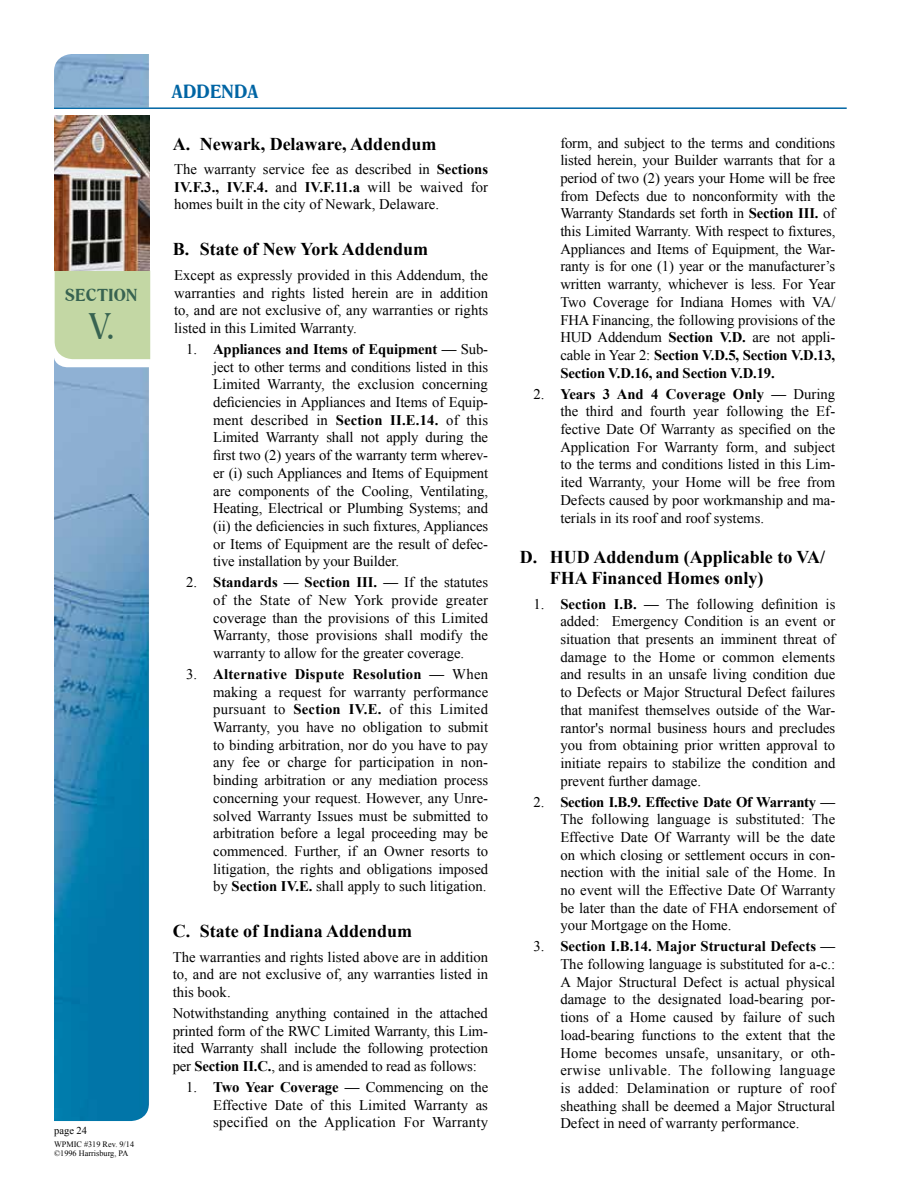
<style>
.page{position:relative;width:918px;height:1188px;background:#fff}
.page>*{position:absolute;margin:0;border:0;box-sizing:border-box;transform-origin:0 0}
.t1{font:36px "Romana BT";color:#386351}
.t2{font:700 18px/21.6px "Times New Roman";color:#000}
.t3{font:700 18px "Romana BT";letter-spacing:.01em;color:#0065a4}
.t4{font:700 16.5px "Romana BT";letter-spacing:.01em;color:#386351}
.t5{font:14.7px/17.7px "Times New Roman";color:#000;text-align:justify}
.t6{font:10.5px "Times New Roman";color:#000}
.t7{font:8.25px/9px "Times New Roman";color:#000}
.s1{font-weight:700}
</style>
<div class="page">
<img style="left:54px;top:54px;width:95px;height:1067px">
<svg style="left:54px;top:109px;width:96px;height:258px"></svg>
<hr style="left:54px;top:107px;width:793px;height:2px;background:#0065a4">
<img style="left:55px;top:115px;width:95px;height:156px">
<p class="t4" style="left:65px;top:285px;width:74px">SECTION</p>
<h1 class="t1" style="left:89px;top:304px;width:28px">V.</h1>
<p class="t6" style="left:54px;top:1123px;width:34px">page 24</p>
<p class="t7" style="left:54px;top:1140px;width:82px">WPMIC #319 Rev. 9/14 ©1996 Harrisburg, PA</p>
<p class="t3" style="left:172px;top:80px;width:88px">ADDENDA</p>
<p class="t2" style="left:173px;top:132px;width:265px">A. Newark, Delaware, Addendum</p>
<p class="t5" style="left:174px;top:160px;width:316px">The warranty service fee as described in <span class="s1">Sections IV.F.3., IV.F.4.</span> and <span class="s1">IV.F.11.a</span> will be waived for homes built in the city of Newark, Delaware.</p>
<p class="t2" style="left:173px;top:238px;width:257px">B. State of New York Addendum</p>
<p class="t5" style="left:174px;top:266px;width:316px">Except as expressly provided in this Addendum, the warranties and rights listed herein are in addition to, and are not exclusive of, any warranties or rights listed in this Limited Warranty.</p>
<p class="t5" style="left:213px;top:340px;width:277px;text-indent:-27px">1. <span class="s1">Appliances and Items of Equipment —</span> Sub&shy;ject to other terms and conditions listed in this Limited Warranty, the exclusion concerning deficiencies in Appliances and Items of Equip&shy;ment described in <span class="s1">Section II.E.14.</span> of this Limited Warranty shall not apply during the first two (2) years of the warranty term wherev&shy;er (i) such Appliances and Items of Equipment are components of the Cooling, Ventilating, Heating, Electrical or Plumbing Systems; and (ii) the deficiencies in such fixtures, Appliances or Items of Equipment are the result of defec&shy;tive installation by your Builder.</p>
<p class="t5" style="left:213px;top:573px;width:277px;text-indent:-27px">2. <span class="s1">Standards — Section III. —</span> If the statutes of the State of New York provide greater coverage than the provisions of this Limited Warranty, those provisions shall modify the warranty to allow for the greater coverage.</p>
<p class="t5" style="left:213px;top:665px;width:277px;text-indent:-27px">3. <span class="s1">Alternative Dispute Resolution —</span> When making a request for warranty performance pursuant to <span class="s1">Section IV.E.</span> of this Limited Warranty, you have no obligation to submit to binding arbitration, nor do you have to pay any fee or charge for participation in non&shy;binding arbitration or any mediation process concerning your request. However, any Unre&shy;solved Warranty Issues must be submitted to arbitration before a legal proceeding may be commenced. Further, if an Owner resorts to litigation, the rights and obligations imposed by <span class="s1">Section IV.E.</span> shall apply to such litigation.</p>
<p class="t2" style="left:173px;top:920px;width:241px">C. State of Indiana Addendum</p>
<p class="t5" style="left:173px;top:948px;width:317px">The warranties and rights listed above are in addition to, and are not exclusive of, any warranties listed in this book.</p>
<p class="t5" style="left:173px;top:1004px;width:317px">Notwithstanding anything contained in the attached printed form of the RWC Limited Warranty, this Lim&shy;ited Warranty shall include the following protection per <span class="s1">Section II.C.</span>, and is amended to read as follows:</p>
<p class="t5" style="left:213px;top:1078px;width:277px;text-indent:-27px">1. <span class="s1">Two Year Coverage —</span> Commencing on the Effective Date of this Limited Warranty as specified on the Application For Warranty</p>
<p class="t5" style="left:560px;top:134px;width:277px">form, and subject to the terms and conditions listed herein, your Builder warrants that for a period of two (2) years your Home will be free from Defects due to nonconformity with the Warranty Standards set forth in <span class="s1">Section III.</span> of this Limited Warranty. With respect to fixtures, Appliances and Items of Equipment, the War&shy;ranty is for one (1) year or the manufacturer’s written warranty, whichever is less. For Year Two Coverage for Indiana Homes with VA/ FHA Financing, the following provisions of the HUD Addendum <span class="s1">Section V.D.</span> are not appli&shy;cable in Year 2: <span class="s1">Section V.D.5, Section V.D.13, Section V.D.16, and Section V.D.19.</span></p>
<p class="t5" style="left:560px;top:385px;width:277px;text-indent:-27px">2. <span class="s1">Years 3 And 4 Coverage Only —</span> During the third and fourth year following the Ef&shy;fective Date Of Warranty as specified on the Application For Warranty form, and subject to the terms and conditions listed in this Lim&shy;ited Warranty, your Home will be free from Defects caused by poor workmanship and ma&shy;terials in its roof and roof systems.</p>
<p class="t2" style="left:550px;top:545px;width:277px;text-indent:-30px">D. HUD Addendum (Applicable to VA/<br>FHA Financed Homes only)</p>
<p class="t5" style="left:560px;top:595px;width:277px;text-indent:-27px">1. <span class="s1">Section I.B. —</span> The following definition is added: Emergency Condition is an event or situation that presents an imminent threat of damage to the Home or common elements and results in an unsafe living condition due to Defects or Major Structural Defect failures that manifest themselves outside of the War&shy;rantor's normal business hours and precludes you from obtaining prior written approval to initiate repairs to stabilize the condition and prevent further damage.</p>
<p class="t5" style="left:560px;top:793px;width:277px;text-indent:-27px">2. <span class="s1">Section I.B.9. Effective Date Of Warranty — </span>The following language is substituted: The Effective Date Of Warranty will be the date on which closing or settlement occurs in con&shy;nection with the initial sale of the Home. In no event will the Effective Date Of Warranty be later than the date of FHA endorsement of your Mortgage on the Home.</p>
<p class="t5" style="left:560px;top:937px;width:277px;text-indent:-27px">3. <span class="s1">Section I.B.14. Major Structural Defects — </span>The following language is substituted for a-c.:<br>A Major Structural Defect is actual physical damage to the designated load-bearing por&shy;tions of a Home caused by failure of such load-bearing functions to the extent that the Home becomes unsafe, unsanitary, or oth&shy;erwise unlivable. The following language is added: Delamination or rupture of roof sheathing shall be deemed a Major Structural Defect in need of warranty performance.</p>
</div>
